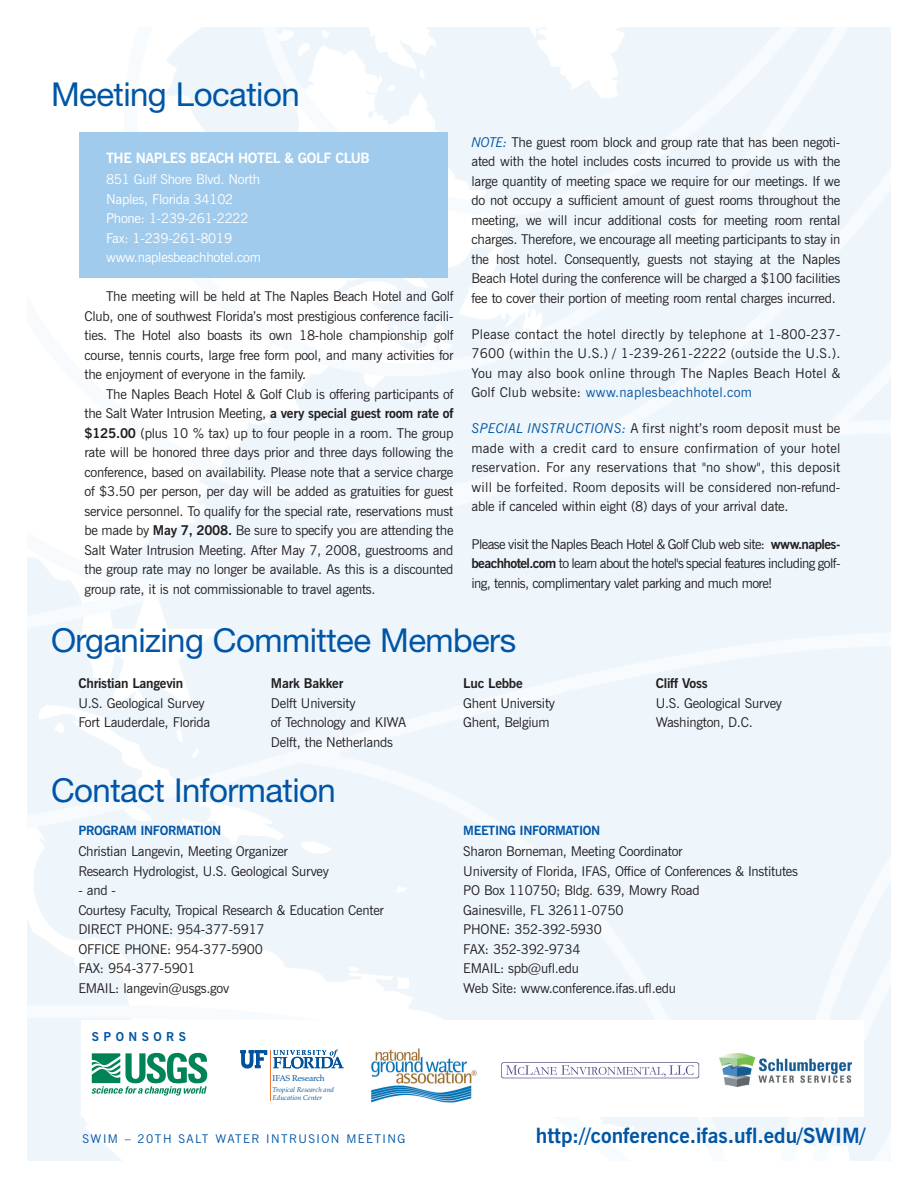
<style>
.page{position:relative;width:918px;height:1188px;background:#fff}
.page>*{position:absolute;margin:0;border:0;box-sizing:border-box;transform-origin:0 0}
.t1{font:33px "Helvetica Neue";letter-spacing:-.015em;color:#0155a5}
.t2{font:700 21px "News Gothic BT";color:#0155a5}
.t3{font:700 14.25px "News Gothic BT";letter-spacing:-.03em;color:#fff}
.t4{font:13.5px/19.5px "News Gothic BT";letter-spacing:-.02em;color:#231f20}
.t5{font:13.5px/19.5px "News Gothic BT";letter-spacing:-.02em;color:#fff}
.t6{font:700 13.5px "News Gothic BT";letter-spacing:-.02em;color:#231f20}
.t7{font:700 12.75px "News Gothic BT";letter-spacing:-.03em;color:#0155a5}
.t8{font:700 12.3px "News Gothic BT";letter-spacing:.365em;color:#0155a5}
.t9{font:12px "News Gothic BT";letter-spacing:.12em;color:#0155a5}
.t10{font:8.4px "Palatino";letter-spacing:-.01em;color:#01529a}
.t11{font:italic 7.05px/8.4px "Palatino";color:#01529a}
.s1{font-weight:700}
.s2{font-style:italic;color:#0155a5}
.s3{color:#0155a5}
</style>
<div class="page">
<div style="left:79px;top:132px;width:369px;height:146px;background:#a0cbec"></div>
<img style="left:501px;top:1062px;width:199px;height:17px">
<img style="left:719px;top:1053px;width:133px;height:33px">
<hr style="left:270px;top:1050px;width:1px;height:51px;background:#f37736">
<svg style="left:240px;top:1050px;width:104px;height:18px"></svg>
<svg style="left:92px;top:1053px;width:115px;height:43px"></svg>
<img style="left:371px;top:1048px;width:105px;height:54px">
<h1 class="t1" style="left:51px;top:82px;width:250px">Meeting Location</h1>
<p class="t3" style="left:106px;top:152px;width:265px">THE NAPLES BEACH HOTEL &amp; GOLF CLUB</p>
<p class="t5" style="left:106px;top:171px;width:156px">851 Gulf Shore Blvd. North<br>Naples, Florida 34102<br>Phone: 1-239-261-2222<br>Fax: 1-239-261-8019 www.naplesbeachhotel.com</p>
<p class="t4" style="left:84px;top:288px;width:371px;text-align:justify;text-indent:22px">The meeting will be held at The Naples Beach Hotel and Golf Club, one of southwest Florida’s most prestigious conference facili&shy;ties. The Hotel also boasts its own 18-hole championship golf course, tennis courts, large free form pool, and many activities for the enjoyment of everyone in the family.</p>
<p class="t4" style="left:84px;top:386px;width:371px;text-align:justify;text-indent:22px">The Naples Beach Hotel &amp; Golf Club is offering participants of the Salt Water Intrusion Meeting, <span class="s1">a very special guest room rate of $125.00</span> (plus 10 % tax) up to four people in a room. The group rate will be honored three days prior and three days following the conference, based on availability. Please note that a service charge of $3.50 per person, per day will be added as gratuities for guest service personnel. To qualify for the special rate, reservations must be made by <span class="s1">May 7, 2008.</span> Be sure to specify you are attending the Salt Water Intrusion Meeting. After May 7, 2008, guestrooms and the group rate may no longer be available. As this is a discounted group rate, it is not commissionable to travel agents.</p>
<p class="t4" style="left:471px;top:134px;width:370px;text-align:justify"><span class="s2">NOTE:</span> The guest room block and group rate that has been negoti&shy;ated with the hotel includes costs incurred to provide us with the large quantity of meeting space we require for our meetings. If we do not occupy a sufficient amount of guest rooms throughout the meeting, we will incur additional costs for meeting room rental charges. Therefore, we encourage all meeting participants to stay in the host hotel. Consequently, guests not staying at the Naples Beach Hotel during the conference will be charged a $100 facilities fee to cover their portion of meeting room rental charges incurred.</p>
<p class="t4" style="left:471px;top:326px;width:371px;text-align:justify">Please contact the hotel directly by telephone at 1-800-237- 7600 (within the U.S.) / 1-239-261-2222 (outside the U.S.).<br>You may also book online through The Naples Beach Hotel &amp; Golf Club website: <span class="s3">www.naplesbeachhotel.com</span></p>
<p class="t4" style="left:471px;top:420px;width:371px;text-align:justify"><span class="s2">SPECIAL INSTRUCTIONS:</span> A first night’s room deposit must be made with a credit card to ensure confirmation of your hotel reservation. For any reservations that "no show", this deposit will be forfeited. Room deposits will be considered non-refund&shy;able if canceled within eight (8) days of your arrival date.</p>
<p class="t4" style="left:471px;top:536px;width:371px;text-align:justify">Please visit the Naples Beach Hotel &amp; Golf Club web site: <span class="s1">www.naples&shy;beachhotel.com</span> to learn about the hotel's special features including golf&shy;ing, tennis, complimentary valet parking and much more!</p>
<h1 class="t1" style="left:51px;top:629px;width:467px">Organizing Committee Members</h1>
<p class="t6" style="left:78px;top:679px;width:106px">Christian Langevin</p>
<p class="t4" style="left:78px;top:695px;width:134px">U.S. Geological Survey<br>Fort Lauderdale, Florida</p>
<p class="t6" style="left:271px;top:679px;width:74px">Mark Bakker</p>
<p class="t4" style="left:271px;top:695px;width:137px">Delft University<br>of Technology and KIWA<br>Delft, the Netherlands</p>
<h1 class="t1" style="left:51px;top:778px;width:286px">Contact Information</h1>
<p class="t6" style="left:463px;top:679px;width:61px">Luc Lebbe</p>
<p class="t4" style="left:463px;top:695px;width:93px">Ghent University<br>Ghent, Belgium</p>
<p class="t6" style="left:656px;top:679px;width:53px">Cliff Voss</p>
<p class="t4" style="left:656px;top:695px;width:128px">U.S. Geological Survey<br>Washington, D.C.</p>
<p class="t7" style="left:78px;top:826px;width:144px">PROGRAM INFORMATION</p>
<p class="t4" style="left:78px;top:843px;width:252px">Christian Langevin, Meeting Organizer<br>Research Hydrologist, U.S. Geological Survey</p>
<p class="t4" style="left:78px;top:882px;width:307px">- and -<br>Courtesy Faculty, Tropical Research &amp; Education Center<br>DIRECT PHONE: 954-377-5917<br>OFFICE PHONE: 954-377-5900<br>FAX: 954-377-5901<br>EMAIL: langevin@usgs.gov</p>
<p class="t8" style="left:92px;top:1032px;width:96px">SPONSORS</p>
<p class="t10" style="left:273px;top:1075px;width:54px">IFAS Research</p>
<p class="t11" style="left:273px;top:1086px;width:63px">Tropical Research and<br>Education Center</p>
<p class="t7" style="left:463px;top:826px;width:138px">MEETING INFORMATION</p>
<p class="t4" style="left:463px;top:843px;width:336px">Sharon Borneman, Meeting Coordinator<br>University of Florida, IFAS, Office of Conferences &amp; Institutes PO Box 110750; Bldg. 639, Mowry Road<br>Gainesville, FL 32611-0750<br>PHONE: 352-392-5930<br>FAX: 352-392-9734<br>EMAIL: spb@ufl.edu<br>Web Site: www.conference.ifas.ufl.edu</p>
<p class="t9" style="left:82px;top:1135px;width:324px">SWIM – 20TH SALT WATER INTRUSION MEETING</p>
<h2 class="t2" style="left:536px;top:1128px;width:331px">http://conference.ifas.ufl.edu/SWIM/</h2>
</div>
